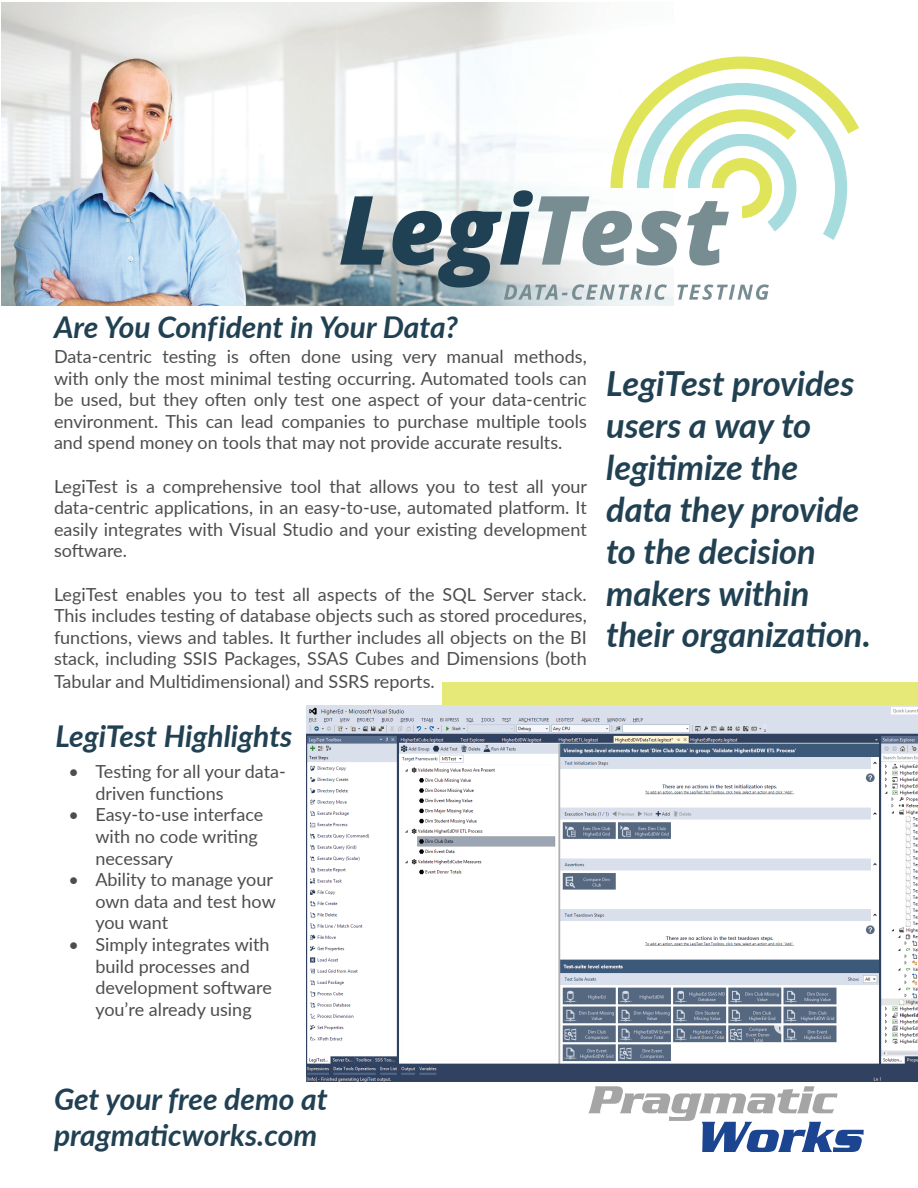
<style>
.page{position:relative;width:918px;height:1188px;background:#fff}
.page>*{position:absolute;margin:0;border:0;box-sizing:border-box;transform-origin:0 0}
.t1{font:italic 700 34.5px/42px "Lato";letter-spacing:-.005em;color:#214153}
.t2{font:italic 700 30px/36px "Lato";color:#214153}
.t3{font:18px/21.6px "Lato";color:#4d4d4f;text-align:justify}
.t4{font:18px/21.6px "Lato";color:#4d4d50}
</style>
<div class="page">
<div style="left:443px;top:682px;width:475px;height:94px;background:#e6e978"></div>
<img style="left:1px;top:2px;width:673px;height:303px">
<svg style="left:340px;top:196px;width:44px;height:69px;background:#778a93"></svg>
<svg style="left:393px;top:57px;width:466px;height:243px"></svg>
<svg style="left:588px;top:1086px;width:276px;height:66px"></svg>
<img style="left:306px;top:705px;width:612px;height:377px">
<h2 class="t2" style="left:54px;top:308px;width:406px">Are You Conf ident in Your Data?</h2>
<p class="t3" style="left:54px;top:345px;width:534px">Data-centric testing is often done using very manual methods, with only the most minimal testing occurring. Automated tools can be used, but they often only test one aspect of your data-centric environment. This can lead companies to purchase multiple tools and spend money on tools that may not provide accurate results.</p>
<p class="t3" style="left:54px;top:475px;width:535px">LegiTest is a comprehensive tool that allows you to test all your data-centric applications, in an easy-to-use, automated platform. It easily integrates with Visual Studio and your existing development software.</p>
<p class="t3" style="left:54px;top:582px;width:534px">LegiTest enables you to test all aspects of the SQL Server stack.<br>This includes testing of database objects such as stored procedures, functions, views and tables. It further includes all objects on the BI stack, including SSIS Packages, SSAS Cubes and Dimensions (both Tabular and Multidimensional) and SSRS reports.</p>
<h2 class="t2" style="left:56px;top:716px;width:238px">LegiTest Highlights</h2>
<p class="t4" style="left:95px;top:760px;width:192px;text-indent:-27px">• Testing for all your data&shy;driven functions</p>
<p class="t4" style="left:95px;top:803px;width:169px;text-indent:-27px">• Easy-to-use interface with no code writing necessary</p>
<p class="t4" style="left:95px;top:868px;width:182px;text-indent:-27px">• Ability to manage your own data and test how you want</p>
<p class="t4" style="left:95px;top:933px;width:178px;text-indent:-27px">• Simply integrates with build processes and development software you’re already using</p>
<h1 class="t1" style="left:606px;top:361px;width:266px">LegiTest provides users a way to legitimize the data they provide to the decision makers within their organization.</h1>
<h2 class="t2" style="left:54px;top:1080px;width:275px">Get your free demo at pragmaticworks.com</h2>
</div>
